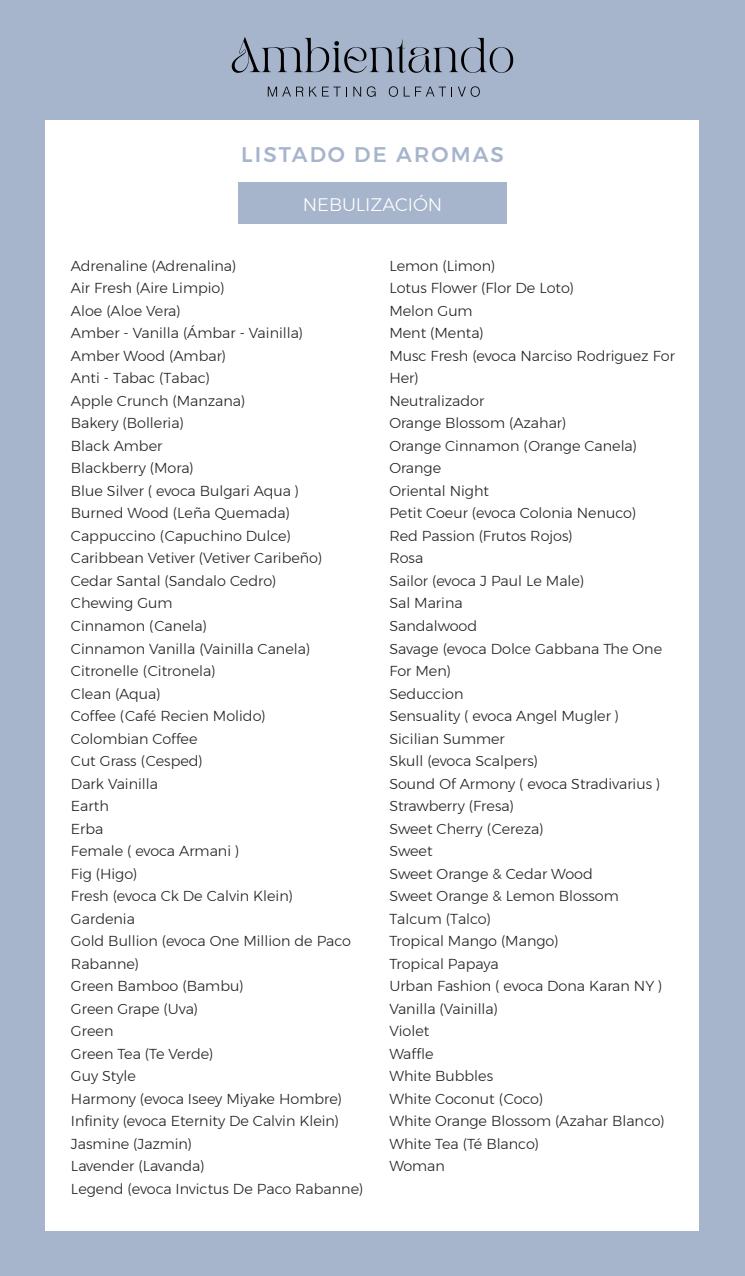
<style>
.page{position:relative;width:745px;height:1276px;background:#fff}
.page>*{position:absolute;margin:0;border:0;box-sizing:border-box;transform-origin:0 0}
.t1{font:500 21.12px "Montserrat";letter-spacing:.1em;color:#a6b5cc}
.t2{font:300 18.12px "Montserrat";color:#fff}
.t3{font:300 14.38px/22.5px "Montserrat";color:#231f20}
</style>
<div class="page">
<div style="left:0;top:0;width:744px;height:1276px;background:#a6b5cc"></div>
<svg style="left:231px;top:37px;width:282px;height:36px"></svg>
<svg style="left:267px;top:87px;width:36px;height:9px"></svg>
<svg style="left:309px;top:87px;width:31px;height:9px"></svg>
<svg style="left:353px;top:86px;width:22px;height:11px"></svg>
<svg style="left:388px;top:86px;width:21px;height:11px"></svg>
<svg style="left:415px;top:87px;width:30px;height:9px"></svg>
<svg style="left:451px;top:86px;width:28px;height:11px"></svg>
<div style="left:45px;top:121px;width:654px;height:1110px;background:#fff"></div>
<div style="left:238px;top:183px;width:268px;height:41px;background:#a6b5cc"></div>
<p class="t1" style="left:241px;top:138px;width:264px">LISTADO DE AROMAS</p>
<p class="t2" style="left:302px;top:191px;width:141px">NEBULIZACIÓN</p>
<p class="t3" style="left:71px;top:254px;width:167px">Adrenaline (Adrenalina)</p>
<p class="t3" style="left:71px;top:277px;width:155px">Air Fresh (Aire Limpio)</p>
<p class="t3" style="left:71px;top:299px;width:111px">Aloe (Aloe Vera)</p>
<p class="t3" style="left:71px;top:322px;width:233px">Amber - Vanilla (Ámbar - Vainilla)</p>
<p class="t3" style="left:71px;top:344px;width:157px">Amber Wood (Ambar)</p>
<p class="t3" style="left:71px;top:367px;width:140px">Anti - Tabac (Tabac)</p>
<p class="t3" style="left:71px;top:389px;width:176px">Apple Crunch (Manzana)</p>
<p class="t3" style="left:71px;top:412px;width:114px">Bakery (Bolleria)</p>
<p class="t3" style="left:71px;top:434px;width:93px">Black Amber</p>
<p class="t3" style="left:71px;top:457px;width:124px">Blackberry (Mora)</p>
<p class="t3" style="left:71px;top:479px;width:229px">Blue Silver ( evoca Bulgari Aqua )</p>
<p class="t3" style="left:71px;top:502px;width:220px">Burned Wood (Leña Quemada)</p>
<p class="t3" style="left:71px;top:524px;width:221px">Cappuccino (Capuchino Dulce)</p>
<p class="t3" style="left:71px;top:547px;width:253px">Caribbean Vetiver (Vetiver Caribeño)</p>
<p class="t3" style="left:71px;top:569px;width:207px">Cedar Santal (Sandalo Cedro)</p>
<p class="t3" style="left:71px;top:592px;width:103px">Chewing Gum</p>
<p class="t3" style="left:71px;top:614px;width:137px">Cinnamon (Canela)</p>
<p class="t3" style="left:71px;top:637px;width:241px">Cinnamon Vanilla (Vainilla Canela)</p>
<p class="t3" style="left:71px;top:659px;width:146px">Citronelle (Citronela)</p>
<p class="t3" style="left:71px;top:682px;width:91px">Clean (Aqua)</p>
<p class="t3" style="left:71px;top:704px;width:196px">Coffee (Café Recien Molido)</p>
<p class="t3" style="left:71px;top:727px;width:128px">Colombian Coffee</p>
<p class="t3" style="left:71px;top:749px;width:133px">Cut Grass (Cesped)</p>
<p class="t3" style="left:71px;top:772px;width:88px">Dark Vainilla</p>
<p class="t3" style="left:71px;top:794px;width:39px">Earth</p>
<p class="t3" style="left:71px;top:817px;width:34px">Erba</p>
<p class="t3" style="left:71px;top:839px;width:170px">Female ( evoca Armani )</p>
<p class="t3" style="left:71px;top:862px;width:68px">Fig (Higo)</p>
<p class="t3" style="left:71px;top:884px;width:223px">Fresh (evoca Ck De Calvin Klein)</p>
<p class="t3" style="left:71px;top:907px;width:65px">Gardenia</p>
<p class="t3" style="left:71px;top:929px;width:281px">Gold Bullion (evoca One Million de Paco<br>Rabanne)</p>
<p class="t3" style="left:71px;top:974px;width:174px">Green Bamboo (Bambu)</p>
<p class="t3" style="left:71px;top:997px;width:129px">Green Grape (Uva)</p>
<p class="t3" style="left:71px;top:1019px;width:44px">Green</p>
<p class="t3" style="left:71px;top:1042px;width:144px">Green Tea (Te Verde)</p>
<p class="t3" style="left:71px;top:1064px;width:66px">Guy Style</p>
<p class="t3" style="left:71px;top:1087px;width:272px">Harmony (evoca Iseey Miyake Hombre)</p>
<p class="t3" style="left:71px;top:1109px;width:269px">Infinity (evoca Eternity De Calvin Klein)</p>
<p class="t3" style="left:71px;top:1132px;width:123px">Jasmine (Jazmin)</p>
<p class="t3" style="left:71px;top:1154px;width:135px">Lavender (Lavanda)</p>
<p class="t3" style="left:71px;top:1177px;width:294px">Legend (evoca Invictus De Paco Rabanne)</p>
<p class="t3" style="left:389px;top:254px;width:107px">Lemon (Limon)</p>
<p class="t3" style="left:389px;top:277px;width:186px">Lotus Flower (Flor De Loto)</p>
<p class="t3" style="left:389px;top:299px;width:85px">Melon Gum</p>
<p class="t3" style="left:389px;top:322px;width:96px">Ment (Menta)</p>
<p class="t3" style="left:389px;top:344px;width:287px">Musc Fresh (evoca Narciso Rodriguez For<br>Her)</p>
<p class="t3" style="left:389px;top:389px;width:96px">Neutralizador</p>
<p class="t3" style="left:389px;top:412px;width:178px">Orange Blossom (Azahar)</p>
<p class="t3" style="left:389px;top:434px;width:249px">Orange Cinnamon (Orange Canela)</p>
<p class="t3" style="left:389px;top:457px;width:53px">Orange</p>
<p class="t3" style="left:389px;top:479px;width:101px">Oriental Night</p>
<p class="t3" style="left:389px;top:502px;width:248px">Petit Coeur (evoca Colonia Nenuco)</p>
<p class="t3" style="left:389px;top:524px;width:185px">Red Passion (Frutos Rojos)</p>
<p class="t3" style="left:389px;top:547px;width:35px">Rosa</p>
<p class="t3" style="left:389px;top:569px;width:196px">Sailor (evoca J Paul Le Male)</p>
<p class="t3" style="left:389px;top:592px;width:75px">Sal Marina</p>
<p class="t3" style="left:389px;top:614px;width:89px">Sandalwood</p>
<p class="t3" style="left:389px;top:637px;width:274px">Savage (evoca Dolce Gabbana The One<br>For Men)</p>
<p class="t3" style="left:389px;top:682px;width:76px">Seduccion</p>
<p class="t3" style="left:389px;top:704px;width:231px">Sensuality ( evoca Angel Mugler )</p>
<p class="t3" style="left:389px;top:727px;width:117px">Sicilian Summer</p>
<p class="t3" style="left:389px;top:749px;width:150px">Skull (evoca Scalpers)</p>
<p class="t3" style="left:389px;top:772px;width:272px">Sound Of Armony ( evoca Stradivarius )</p>
<p class="t3" style="left:389px;top:794px;width:126px">Strawberry (Fresa)</p>
<p class="t3" style="left:389px;top:817px;width:156px">Sweet Cherry (Cereza)</p>
<p class="t3" style="left:389px;top:839px;width:45px">Sweet</p>
<p class="t3" style="left:389px;top:862px;width:205px">Sweet Orange &amp; Cedar Wood</p>
<p class="t3" style="left:389px;top:884px;width:231px">Sweet Orange &amp; Lemon Blossom</p>
<p class="t3" style="left:389px;top:907px;width:103px">Talcum (Talco)</p>
<p class="t3" style="left:389px;top:929px;width:171px">Tropical Mango (Mango)</p>
<p class="t3" style="left:389px;top:952px;width:111px">Tropical Papaya</p>
<p class="t3" style="left:389px;top:974px;width:274px">Urban Fashion ( evoca Dona Karan NY )</p>
<p class="t3" style="left:389px;top:997px;width:110px">Vanilla (Vainilla)</p>
<p class="t3" style="left:389px;top:1019px;width:42px">Violet</p>
<p class="t3" style="left:389px;top:1042px;width:46px">Waffle</p>
<p class="t3" style="left:389px;top:1064px;width:105px">White Bubbles</p>
<p class="t3" style="left:389px;top:1087px;width:155px">White Coconut (Coco)</p>
<p class="t3" style="left:389px;top:1109px;width:277px">White Orange Blossom (Azahar Blanco)</p>
<p class="t3" style="left:389px;top:1132px;width:151px">White Tea (Té Blanco)</p>
<p class="t3" style="left:389px;top:1154px;width:57px">Woman</p>
</div>
